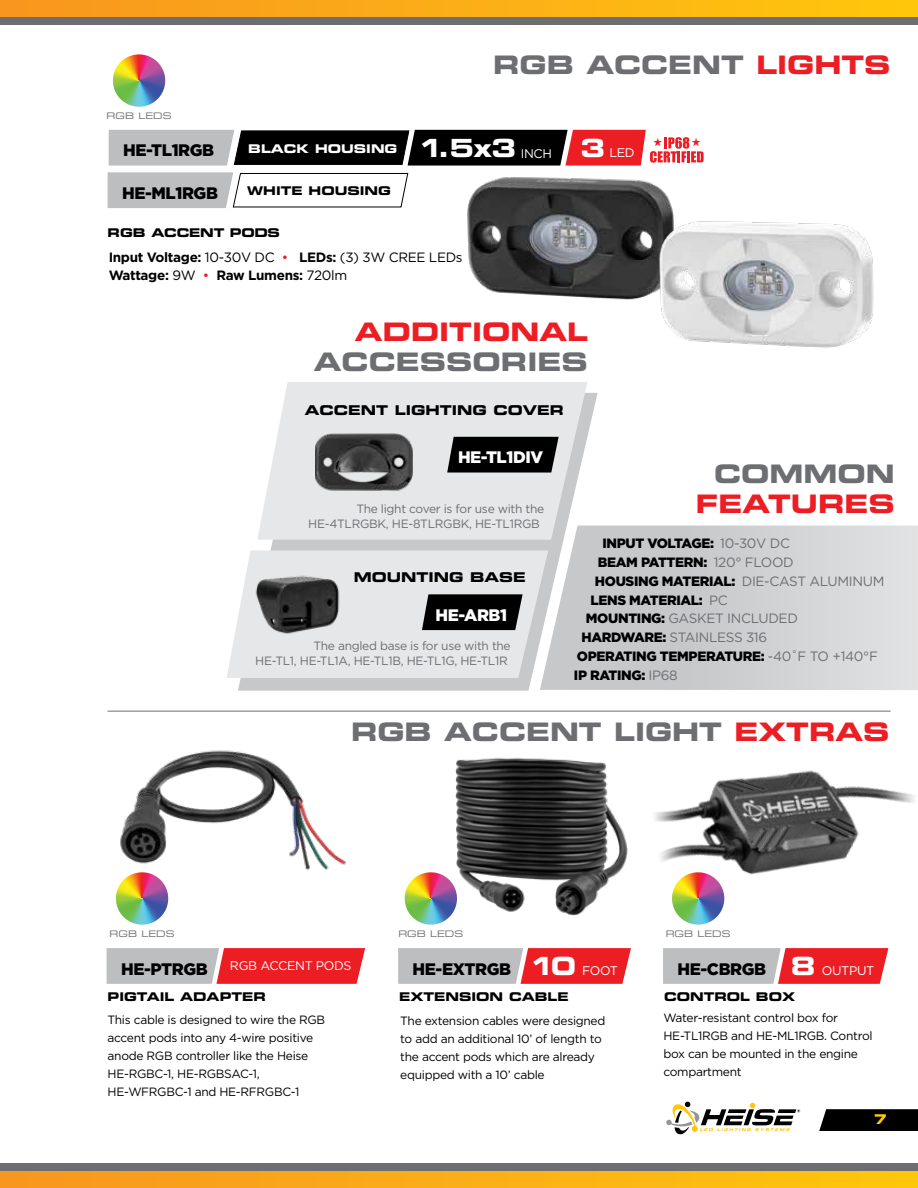
<style>
.page{position:relative;width:918px;height:1188px;background:#fff}
.page>*{position:absolute;margin:0;border:0;box-sizing:border-box;transform-origin:0 0}
.t1{font:25.5px "Eurostile Bold Extended Two";color:#6d6e71}
.t2{font:25.5px "Eurostile Bold Extended Two";color:#ed1d24}
.t3{font:25.05px "Eurostile Bold Extended Two";color:#fff}
.t4{font:900 16.65px "Gotham";letter-spacing:-.025em;color:#000}
.t5{font:900 16.65px "Gotham";letter-spacing:-.025em;color:#fff}
.t6{font:900 13.5px "Gotham";letter-spacing:-.025em;color:#000}
.t7{font:700 13.5px/18px "Gotham";letter-spacing:-.025em;color:#000}
.t8{font:13.5px "Gotham";letter-spacing:-.025em;color:#6d6e71}
.t9{font:13.5px "Eurostile Bold Extended Two";color:#000}
.t10{font:13.5px "Eurostile Bold Extended Two";color:#ffc709}
.t11{font:12.45px "Gotham";letter-spacing:-.025em;color:#fff}
.t12{font:12px/18px "Gotham";letter-spacing:-.025em;color:#000}
.t13{font:12px/15px "Gotham";letter-spacing:-.025em;color:#6d6e71}
.t14{font:12px "Eurostile Bold Extended Two";color:#000}
.t15{font:12px "Eurostile Bold Extended Two";letter-spacing:-.02em;color:#000}
.t16{font:12px "Eurostile Bold Extended Two";color:#fff}
.t17{font:9px "Eurostile Extended Two";color:#6d6e71}
.s1{color:#ed1d24}
.s2{font-family:"Eurostile Bold Extended Two";font-size:25.05px}
.s3{font-weight:400}
.s4{font-weight:400;color:#ed1d24}
.s5{font-weight:400;color:#6d6e71}
.s6{font-weight:900;color:#000}
.s7{font-family:"Eurostile Bold Extended Two";font-weight:400;font-size:25.05px;color:#fff}
.s8{font-weight:400;font-size:12.45px;color:#fff}
</style>
<div class="page">
<svg style="left:819px;top:1109px;width:99px;height:22px;background:#0b0b0b"></svg>
<svg style="left:666px;top:1102px;width:134px;height:33px"></svg>
<div style="left:0;top:0;width:918px;height:25px;background:linear-gradient(to right,#f8961f,#ffc60d)"></div>
<div style="left:0;top:17px;width:918px;height:8px;background:#6d6e71"></div>
<div style="left:0;top:1163px;width:918px;height:25px;background:linear-gradient(to right,#f8961f,#ffc60d)"></div>
<div style="left:0;top:1163px;width:918px;height:8px;background:#6d6e71"></div>
<img style="left:120px;top:750px;width:226px;height:120px">
<img style="left:455px;top:757px;width:170px;height:159px">
<img style="left:625px;top:710px;width:289px;height:240px">
<hr style="left:108px;top:711px;width:783px;height:1px;background:#6d6e71">
<svg style="left:107px;top:948px;width:258px;height:36px;background:#d9696e"></svg>
<svg style="left:398px;top:948px;width:233px;height:36px;background:#d47a7e"></svg>
<svg style="left:663px;top:948px;width:225px;height:36px;background:#d5787c"></svg>
<img style="left:467px;top:177px;width:207px;height:123px">
<svg style="left:113px;top:55px;width:52px;height:52px"></svg>
<svg style="left:116px;top:873px;width:52px;height:52px"></svg>
<svg style="left:405px;top:873px;width:52px;height:52px"></svg>
<svg style="left:672px;top:873px;width:52px;height:52px"></svg>
<svg style="left:598px;top:526px;width:320px;height:164px;background:#d0d1d3"></svg>
<svg style="left:238px;top:393px;width:360px;height:298px;fill:#c7c8ca"></svg>
<svg style="left:257px;top:382px;width:331px;height:158px;background:#e6e7e8"></svg>
<svg style="left:447px;top:437px;width:112px;height:36px;background:#121212"></svg>
<img style="left:238px;top:539px;width:125px;height:12px">
<svg style="left:227px;top:551px;width:321px;height:127px;background:#c2c3c3"></svg>
<img style="left:315px;top:433px;width:97px;height:60px">
<img style="left:659px;top:219px;width:215px;height:129px">
<svg style="left:108px;top:172px;width:301px;height:36px"></svg>
<svg style="left:109px;top:130px;width:595px;height:36px;background:#684849"></svg>
<p class="t17" style="left:107px;top:109px;width:66px">RGB LEDS</p>
<h1 class="t1" style="left:493px;top:46px;width:399px">RGB ACCENT <span class="s1">LIGHTS</span></h1>
<h3 class="t4" style="left:123px;top:141px;width:93px">HE-TL1RGB</h3>
<h2 class="t3" style="left:418px;top:131px;width:100px">1.5x3</h2>
<p class="t11" style="left:580px;top:145px;width:56px"><span class="s2">3</span> LED</p>
<p class="t16" style="left:248px;top:140px;width:151px">BLACK HOUSING</p>
<p class="t11" style="left:521px;top:147px;width:33px">INCH</p>
<h3 class="t4" style="left:122px;top:183px;width:97px">HE-ML1RGB</h3>
<p class="t14" style="left:247px;top:182px;width:145px">WHITE HOUSING</p>
<p class="t15" style="left:108px;top:224px;width:174px">RGB ACCENT PODS</p>
<p class="t7" style="left:109px;top:248px;width:355px">Input Voltage: <span class="s3">10-30V DC</span> <span class="s4">•</span> LEDs: <span class="s3">(3) 3W CREE LEDs<br></span>Wattage: <span class="s3">9W</span> <span class="s4">•</span> Raw Lumens: <span class="s3">720lm</span></p>
<h1 class="t2" style="left:355px;top:314px;width:235px">ADDITIONAL</h1>
<h1 class="t1" style="left:314px;top:344px;width:275px">ACCESSORIES</h1>
<p class="t9" style="left:305px;top:401px;width:261px">ACCENT LIGHTING COVER</p>
<h3 class="t5" style="left:458px;top:448px;width:87px">HE-TL1DIV</h3>
<p class="t13" style="left:308px;top:501px;width:238px;text-indent:48px">The light cover is for use with the<br>HE-4TLRGBK, HE-8TLRGBK, HE-TL1RGB</p>
<h1 class="t1" style="left:714px;top:456px;width:182px">COMMON</h1>
<h1 class="t2" style="left:696px;top:486px;width:201px">FEATURES</h1>
<p class="t9" style="left:354px;top:568px;width:174px">MOUNTING BASE</p>
<h3 class="t5" style="left:435px;top:605px;width:73px">HE-ARB1</h3>
<p class="t13" style="left:255px;top:638px;width:257px;text-align:right">The angled base is for use with the<br>HE-TL1, HE-TL1A, HE-TL1B, HE-TL1G, HE-TL1R</p>
<p class="t6" style="left:602px;top:536px;width:189px">INPUT VOLTAGE: <span class="s5">10-30V DC</span></p>
<p class="t6" style="left:598px;top:555px;width:197px">BEAM PATTERN: <span class="s5">120° FLOOD</span></p>
<p class="t6" style="left:595px;top:573px;width:291px">HOUSING MATERIAL: <span class="s5">DIE-CAST ALUMINUM</span></p>
<p class="t6" style="left:590px;top:592px;width:139px">LENS MATERIAL: <span class="s5">PC</span></p>
<p class="t8" style="left:586px;top:611px;width:213px"><span class="s6">MOUNTING:</span> GASKET INCLUDED</p>
<p class="t8" style="left:581px;top:630px;width:187px"><span class="s6">HARDWARE:</span> STAINLESS 316</p>
<p class="t6" style="left:577px;top:648px;width:302px">OPERATING TEMPERATURE: <span class="s5">-40˚F TO +140°F</span></p>
<p class="t6" style="left:574px;top:667px;width:105px">IP RATING: <span class="s5">IP68</span></p>
<h1 class="t1" style="left:351px;top:714px;width:540px">RGB ACCENT LIGHT <span class="s1">EXTRAS</span></h1>
<p class="t17" style="left:110px;top:927px;width:66px">RGB LEDS</p>
<p class="t17" style="left:398px;top:927px;width:66px">RGB LEDS</p>
<p class="t17" style="left:666px;top:927px;width:66px">RGB LEDS</p>
<h3 class="t4" style="left:121px;top:959px;width:88px">HE-PTRGB</h3>
<p class="t11" style="left:230px;top:959px;width:123px">RGB ACCENT PODS</p>
<p class="t14" style="left:108px;top:988px;width:160px">PIGTAIL ADAPTER</p>
<h3 class="t4" style="left:413px;top:959px;width:207px">HE-EXTRGB <span class="s7">10</span> <span class="s8">FOOT</span></h3>
<p class="t14" style="left:399px;top:988px;width:171px">EXTENSION CABLE</p>
<h3 class="t4" style="left:678px;top:959px;width:198px">HE-CBRGB <span class="s7">8</span> <span class="s8">OUTPUT</span></h3>
<p class="t14" style="left:664px;top:988px;width:133px">CONTROL BOX</p>
<p class="t12" style="left:108px;top:1010px;width:219px">This cable is designed to wire the RGB accent pods into any 4-wire positive anode RGB controller like the Heise<br>HE-RGBC-1, HE-RGBSAC-1,<br>HE-WFRGBC-1 and HE-RFRGBC-1</p>
<p class="t12" style="left:400px;top:1011px;width:207px">The extension cables were designed to add an additional 10’ of length to the accent pods which are already equipped with a 10’ cable</p>
<p class="t12" style="left:664px;top:1008px;width:211px">Water-resistant control box for<br>HE-TL1RGB and HE-ML1RGB. Control box can be mounted in the engine compartment</p>
<p class="t10" style="left:874px;top:1109px;width:15px">7</p>
</div>
